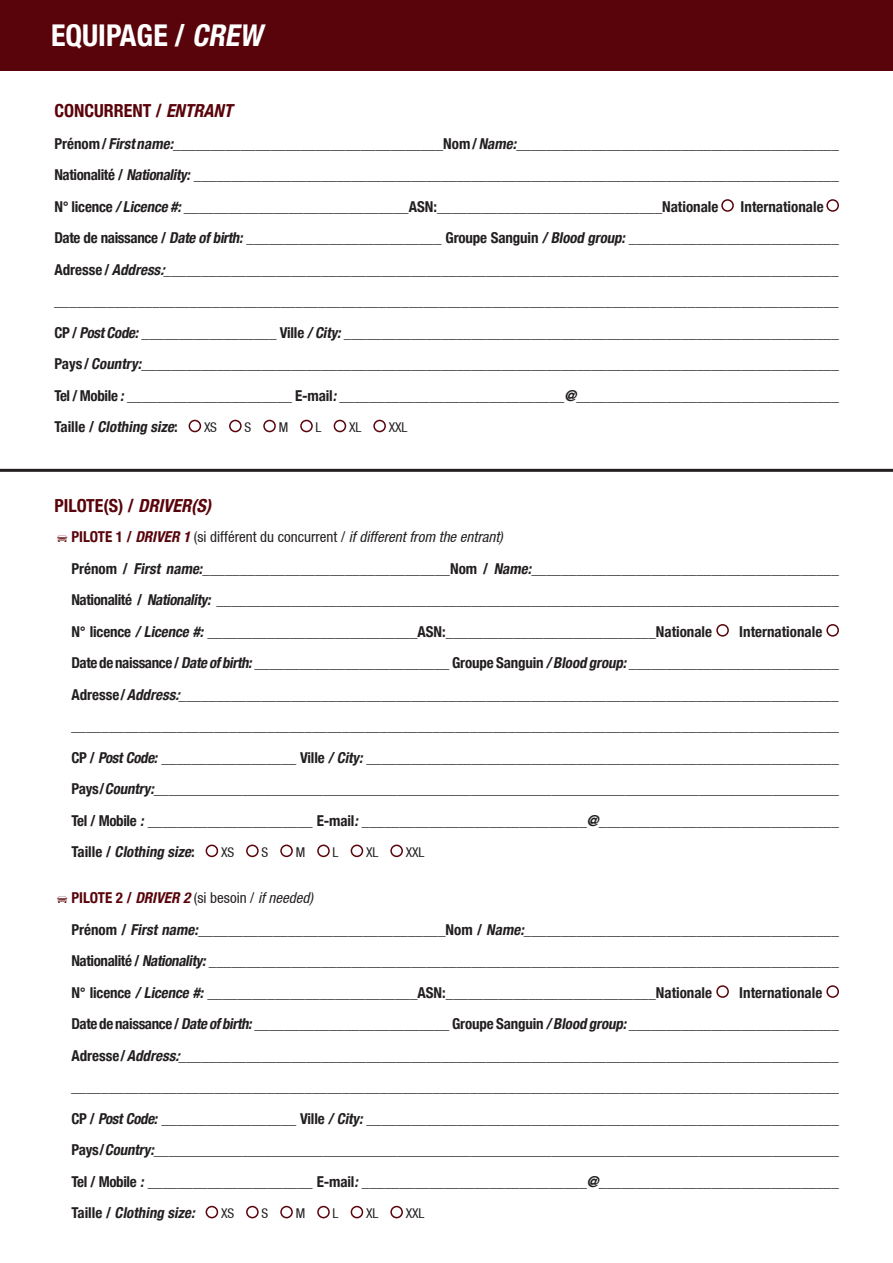
<style>
.page{position:relative;width:893px;height:1263px;background:#fff}
.page>*{position:absolute;margin:0;border:0;box-sizing:border-box;transform-origin:0 0}
.t1{font:700 condensed 30px "Helvetica 77";color:#fff}
.t2{font:700 condensed 18px "Helvetica 77";color:#59040a}
.t3{font:700 condensed 15px "Helvetica 77";letter-spacing:-.01em;color:#231f20}
.t4{font:italic 700 condensed 15px/31.5px "Helvetica 77";color:#231f20}
.t5{font:italic condensed 15px "Helvetica 57";color:#231f20}
.t6{font:condensed 15px "Helvetica 57";color:#231f20}
.t7{font:condensed 13.5px "Helvetica 57";letter-spacing:-.015em;color:#231f20}
.s1{font-style:italic}
.s2{font-style:normal}
.s3{font-style:inherit}
.s4{font-family:"Helvetica 77";font-weight:700;font-style:normal;color:#59040a}
.s5{font-family:"Helvetica 77";font-weight:700;color:#59040a}
.s6{font-family:"Helvetica 77";font-weight:700;font-style:italic;color:#59040a}
</style>
<div class="page">
<div style="left:0;top:0;width:893px;height:70px;background:#59040a"></div>
<div style="left:721px;top:199px;width:13px;height:13px;border:2px solid #59040a;border-radius:50%"></div>
<div style="left:826px;top:199px;width:13px;height:13px;border:2px solid #59040a;border-radius:50%"></div>
<div style="left:189px;top:420px;width:12px;height:12px;border:2px solid #59040a;border-radius:50%"></div>
<div style="left:229px;top:420px;width:13px;height:12px;border:2px solid #59040a;border-radius:50%"></div>
<div style="left:263px;top:420px;width:13px;height:12px;border:2px solid #59040a;border-radius:50%"></div>
<div style="left:300px;top:420px;width:13px;height:12px;border:2px solid #59040a;border-radius:50%"></div>
<div style="left:334px;top:420px;width:12px;height:12px;border:2px solid #59040a;border-radius:50%"></div>
<div style="left:373px;top:420px;width:13px;height:12px;border:2px solid #59040a;border-radius:50%"></div>
<div style="left:716px;top:624px;width:13px;height:13px;border:2px solid #59040a;border-radius:50%"></div>
<div style="left:826px;top:624px;width:13px;height:13px;border:2px solid #59040a;border-radius:50%"></div>
<div style="left:206px;top:844px;width:12px;height:13px;border:2px solid #59040a;border-radius:50%"></div>
<div style="left:246px;top:844px;width:13px;height:13px;border:2px solid #59040a;border-radius:50%"></div>
<div style="left:280px;top:844px;width:13px;height:13px;border:2px solid #59040a;border-radius:50%"></div>
<div style="left:317px;top:844px;width:13px;height:13px;border:2px solid #59040a;border-radius:50%"></div>
<div style="left:351px;top:844px;width:12px;height:13px;border:2px solid #59040a;border-radius:50%"></div>
<div style="left:390px;top:844px;width:13px;height:13px;border:2px solid #59040a;border-radius:50%"></div>
<div style="left:716px;top:985px;width:13px;height:13px;border:2px solid #59040a;border-radius:50%"></div>
<div style="left:826px;top:985px;width:13px;height:13px;border:2px solid #59040a;border-radius:50%"></div>
<div style="left:206px;top:1206px;width:12px;height:12px;border:2px solid #59040a;border-radius:50%"></div>
<div style="left:246px;top:1206px;width:13px;height:12px;border:2px solid #59040a;border-radius:50%"></div>
<div style="left:280px;top:1206px;width:13px;height:12px;border:2px solid #59040a;border-radius:50%"></div>
<div style="left:317px;top:1206px;width:13px;height:12px;border:2px solid #59040a;border-radius:50%"></div>
<div style="left:351px;top:1206px;width:12px;height:12px;border:2px solid #59040a;border-radius:50%"></div>
<div style="left:390px;top:1206px;width:13px;height:12px;border:2px solid #59040a;border-radius:50%"></div>
<hr style="left:0;top:469px;width:893px;height:3px;background:#231f20">
<p class="t1" style="left:51px;top:17px;width:219px">EQUIPAGE / <span class="s1">CREW</span></p>
<p class="t2" style="left:54px;top:100px;width:180px">CONCURRENT / <span class="s1">ENTRANT</span></p>
<p class="t3" style="left:54px;top:134px;width:786px">Prénom / <span class="s1">Firstname:</span>____________________________________Nom / <span class="s1">Name:</span>___________________________________________</p>
<p class="t3" style="left:54px;top:166px;width:786px">Nationalité / <span class="s1">Nationality:</span>______________________________________________________________________________________</p>
<p class="t3" style="left:54px;top:197px;width:666px">N° licence <span class="s1">/Licence #:</span>______________________________ASN:______________________________Nationale</p>
<p class="t3" style="left:741px;top:197px;width:84px">Internationale</p>
<p class="t3" style="left:54px;top:229px;width:786px">Date de naissance / <span class="s1">Date ofbirth:</span>__________________________ Groupe Sanguin <span class="s1">/Blood group:</span>____________________________</p>
<p class="t4" style="left:54px;top:253px;width:789px"><span class="s2">A d r e s s e /</span> <span class="s3">A ddress:</span>__________________________________________________________________________________________</p>
<p class="t4" style="left:54px;top:285px;width:789px">________________________________________________________________________________________________________<br><span class="s2">CP /</span> PostCode:<span class="s2">__________________ Ville</span> /City:<span class="s2">__________________________________________________________________</span></p>
<p class="t3" style="left:54px;top:355px;width:786px">Pays / <span class="s1">Country:</span>_____________________________________________________________________________________________</p>
<p class="t3" style="left:54px;top:386px;width:786px">Tel / Mobile <span class="s1">:</span>______________________ E-mail<span class="s1">:</span>______________________________<span class="s1">@</span>___________________________________</p>
<p class="t4" style="left:54px;top:411px;width:125px"><span class="s2">Ta i l l e /</span> Clothing size<span class="s2">:</span></p>
<p class="t7" style="left:204px;top:420px;width:15px">XS</p>
<p class="t7" style="left:244px;top:420px;width:8px">S</p>
<p class="t7" style="left:279px;top:420px;width:11px">M</p>
<p class="t7" style="left:316px;top:420px;width:7px">L</p>
<p class="t7" style="left:349px;top:420px;width:14px">XL</p>
<p class="t7" style="left:389px;top:420px;width:20px">XXL</p>
<p class="t2" style="left:54px;top:495px;width:158px">PILOTE(S) / <span class="s1">DRIVER(S)</span></p>
<p class="t5" style="left:71px;top:528px;width:433px"><span class="s4">PILOTE 1 /</span> <span class="s5">DRIVER 1</span> <span class="s2">(si différent du concurrent /</span> if different from the entrant)</p>
<p class="t3" style="left:71px;top:559px;width:769px">Prénom / <span class="s1">First name:</span>_________________________________Nom / <span class="s1">Name:</span>_________________________________________</p>
<p class="t3" style="left:71px;top:591px;width:769px">Nationalité / <span class="s1">Nationality:</span> ___________________________________________________________________________________</p>
<p class="t3" style="left:71px;top:622px;width:642px">N° licence <span class="s1">/Licence #:</span> ____________________________ASN:____________________________Nationale</p>
<p class="t3" style="left:739px;top:622px;width:84px">Internationale</p>
<p class="t3" style="left:71px;top:654px;width:769px">Date de naissance / <span class="s1">Date ofbirth:</span>__________________________ Groupe Sanguin <span class="s1">/Blood group:</span>____________________________</p>
<p class="t4" style="left:71px;top:678px;width:772px"><span class="s2">A d r e s s e /</span> <span class="s3">A ddress:</span>________________________________________________________________________________________</p>
<p class="t4" style="left:71px;top:710px;width:773px">______________________________________________________________________________________________________<br><span class="s2">CP /</span> PostCode:<span class="s2">__________________ Ville</span> /City:<span class="s2">_______________________________________________________________</span></p>
<p class="t3" style="left:71px;top:780px;width:769px">Pays / <span class="s1">Country:</span>_____________________________________________________________________________________________</p>
<p class="t3" style="left:71px;top:811px;width:769px">Tel / Mobile <span class="s1">:</span>______________________ E-mail<span class="s1">:</span>______________________________<span class="s1">@</span>________________________________</p>
<p class="t4" style="left:71px;top:836px;width:125px"><span class="s2">Ta i l l e /</span> Clothing size<span class="s2">:</span></p>
<p class="t7" style="left:221px;top:844px;width:15px">XS</p>
<p class="t7" style="left:261px;top:844px;width:8px">S</p>
<p class="t7" style="left:296px;top:844px;width:11px">M</p>
<p class="t7" style="left:333px;top:844px;width:7px">L</p>
<p class="t7" style="left:366px;top:844px;width:14px">XL</p>
<p class="t7" style="left:406px;top:844px;width:20px">XXL</p>
<p class="t6" style="left:71px;top:889px;width:243px"><span class="s5">PILOTE 2 /</span> <span class="s6">DRIVER 2</span> (si besoin / <span class="s1">if needed)</span></p>
<p class="t3" style="left:71px;top:920px;width:769px">Prénom / <span class="s1">First name:</span>_________________________________Nom / <span class="s1">Name:</span>__________________________________________</p>
<p class="t3" style="left:71px;top:952px;width:769px">Nationalité / <span class="s1">Nationality:</span>____________________________________________________________________________________</p>
<p class="t3" style="left:71px;top:983px;width:642px">N° licence <span class="s1">/Licence #:</span> ____________________________ASN:____________________________Nationale</p>
<p class="t3" style="left:739px;top:983px;width:84px">Internationale</p>
<p class="t3" style="left:71px;top:1015px;width:769px">Date de naissance / <span class="s1">Date ofbirth:</span>__________________________ Groupe Sanguin <span class="s1">/Blood group:</span>____________________________</p>
<p class="t4" style="left:71px;top:1039px;width:772px"><span class="s2">A d r e s s e /</span> <span class="s3">A ddress:</span>________________________________________________________________________________________</p>
<p class="t4" style="left:71px;top:1071px;width:773px">______________________________________________________________________________________________________<br><span class="s2">CP /</span> PostCode:<span class="s2">__________________ Ville</span> /City:<span class="s2">_______________________________________________________________</span></p>
<p class="t3" style="left:71px;top:1141px;width:769px">Pays / <span class="s1">Country:</span>_____________________________________________________________________________________________</p>
<p class="t3" style="left:71px;top:1172px;width:769px">Tel / Mobile <span class="s1">:</span>______________________ E-mail<span class="s1">:</span>______________________________<span class="s1">@</span>________________________________</p>
<p class="t4" style="left:71px;top:1197px;width:125px"><span class="s2">Ta i l l e /</span> Clothing size<span class="s3">:</span></p>
<p class="t7" style="left:221px;top:1206px;width:15px">XS</p>
<p class="t7" style="left:261px;top:1206px;width:8px">S</p>
<p class="t7" style="left:296px;top:1206px;width:11px">M</p>
<p class="t7" style="left:333px;top:1206px;width:7px">L</p>
<p class="t7" style="left:366px;top:1206px;width:14px">XL</p>
<p class="t7" style="left:406px;top:1206px;width:20px">XXL</p>
</div>
